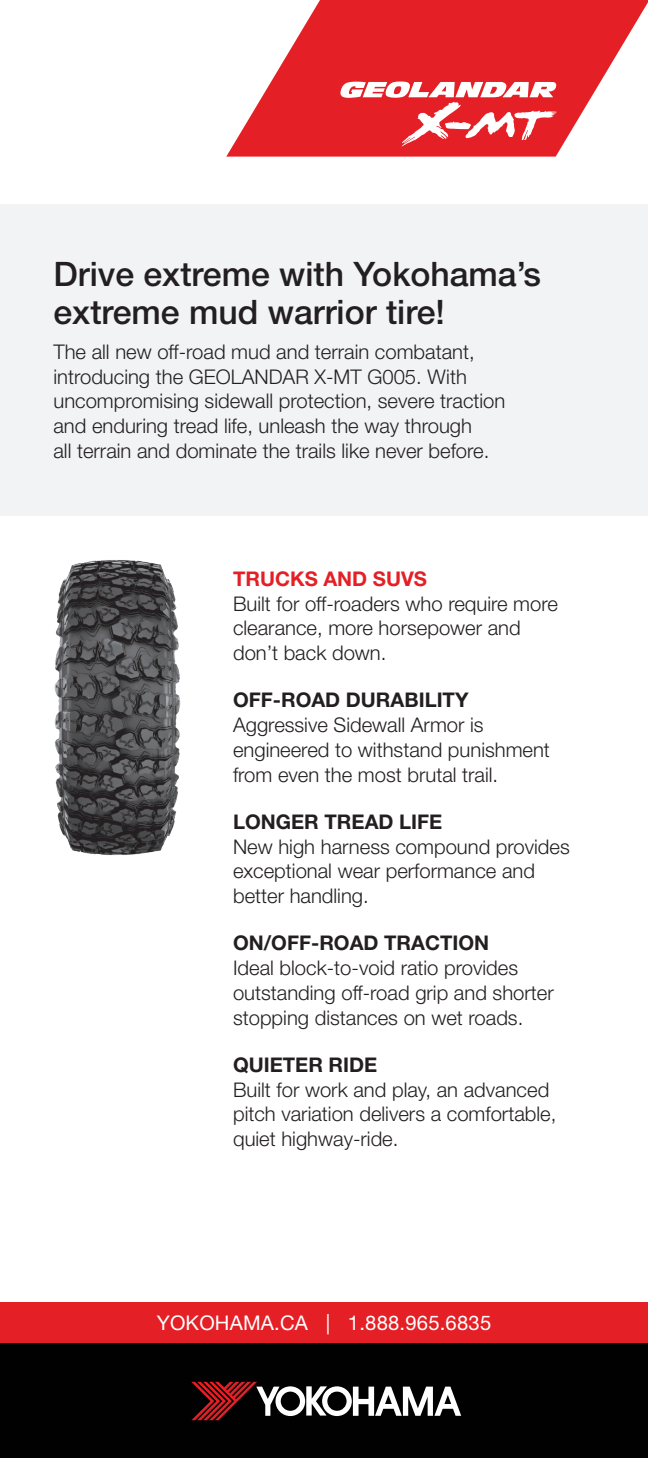
<style>
.page{position:relative;width:648px;height:1458px;background:#fff}
.page>*{position:absolute;margin:0;border:0;box-sizing:border-box;transform-origin:0 0}
.Big_Subtitles{font:500 33.75px/38.2px "Helvetica Neue LT Std";color:#231f20}
.t1{font:300 20.25px/24.8px "Helvetica Neue LT Std";color:#231f20}
.Subtitles{font:700 20.25px "Helvetica Neue LT Std";color:#231f20}
.t2{font:20.25px "Helvetica Neue LT Std";letter-spacing:.01em;color:#fff}
.Subtitles-2{font:700 20.25px "Helvetica Neue LT Std";color:#e41f25}
</style>
<div class="page">
<div style="left:0;top:1341px;width:648px;height:117px;background:#010101"></div>
<div style="left:0;top:1303px;width:648px;height:40px;background:#e41f25"></div>
<svg style="left:226px;top:0;width:422px;height:157px;fill:#e41f25"></svg>
<img style="left:54px;top:560px;width:127px;height:295px">
<div style="left:0;top:204px;width:648px;height:311px;background:#f2f3f4"></div>
<svg style="left:191px;top:1382px;width:270px;height:38px"></svg>
<svg style="left:340px;top:82px;width:217px;height:64px"></svg>
<p class="Big_Subtitles" style="left:53px;top:254px;width:489px">Drive extreme with Yokohama’s extreme mud warrior tire!</p>
<p class="t1" style="left:53px;top:339px;width:453px">The all new off-road mud and terrain combatant, introducing the GEOLANDAR X-MT G005. With uncompromising sidewall protection, severe traction and enduring tread life, unleash the way through<br>all terrain and dominate the trails like never before.</p>
<p class="Subtitles-2" style="left:233px;top:566px;width:195px">TRUCKS AND SUVS</p>
<p class="t1" style="left:233px;top:591px;width:326px">Built for off-roaders who require more</p>
<p class="t1" style="left:233px;top:615px;width:289px">clearance, more horsepower and don’t back down.</p>
<p class="Subtitles" style="left:233px;top:688px;width:237px">OFF-ROAD DURABILITY</p>
<p class="t1" style="left:233px;top:712px;width:318px">Aggressive Sidewall Armor is engineered to withstand punishment from even the most brutal trail.</p>
<p class="Subtitles" style="left:233px;top:809px;width:211px">LONGER TREAD LIFE</p>
<p class="t1" style="left:233px;top:834px;width:338px">New high harness compound provides exceptional wear performance and better handling.</p>
<p class="Subtitles" style="left:233px;top:931px;width:258px">ON/OFF-ROAD TRACTION</p>
<p class="t1" style="left:233px;top:955px;width:322px">Ideal block-to-void ratio provides outstanding off-road grip and shorter stopping distances on wet roads.</p>
<p class="Subtitles" style="left:233px;top:1052px;width:146px">QUIETER RIDE</p>
<p class="t1" style="left:233px;top:1077px;width:325px">Built for work and play, an advanced pitch variation delivers a comfortable, quiet highway-ride.</p>
<p class="t2" style="left:157px;top:1311px;width:336px">YOKOHAMA.CA | 1.888.965.6835</p>
</div>
